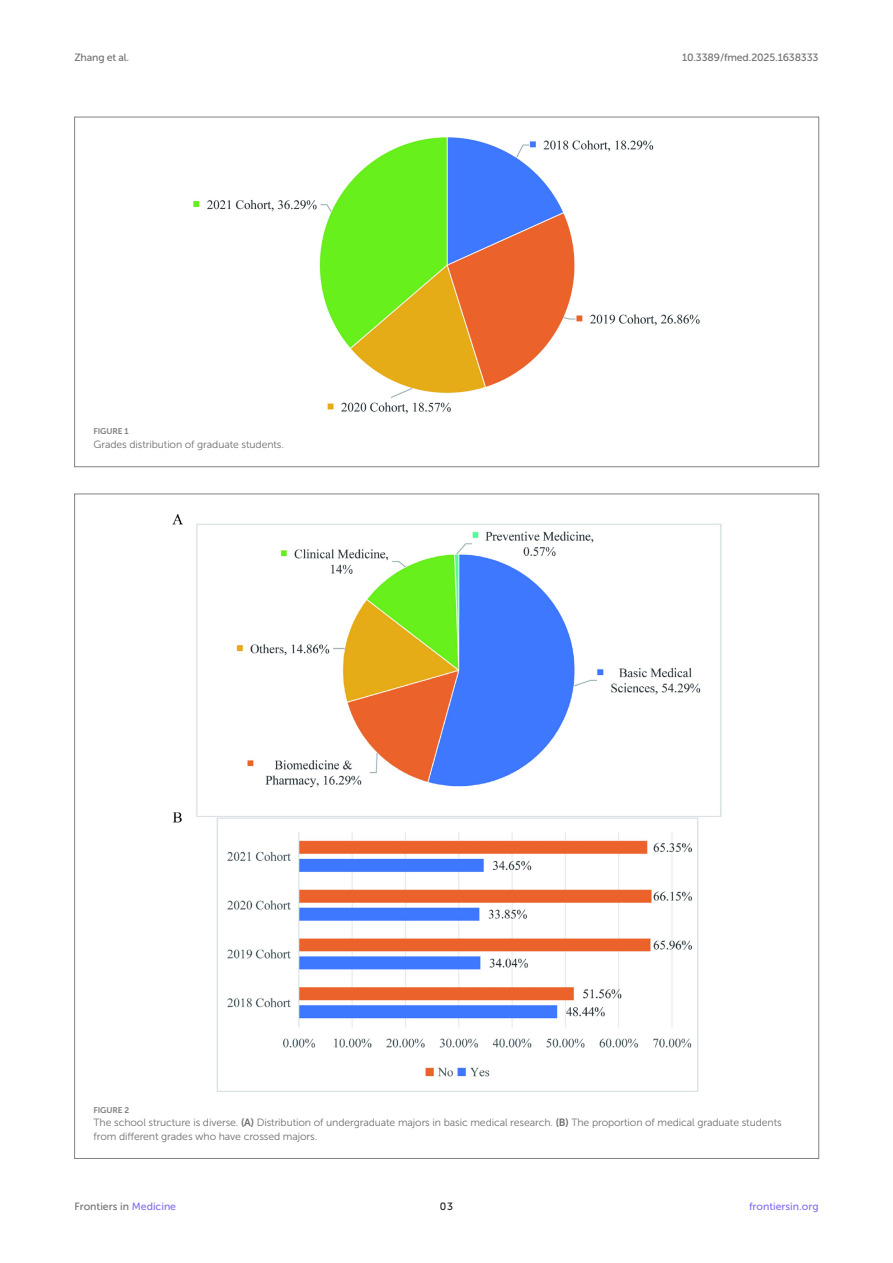
<style>
.page{position:relative;width:893px;height:1263px;background:#fff}
.page>*{position:absolute;margin:0;border:0;box-sizing:border-box;transform-origin:0 0}
.FIG_LEG{font:10.5px/13.5px "Museo Sans 300";letter-spacing:-.01em;color:#706f70}
.t1{font:10.5px "Museo Sans 500";letter-spacing:-.015em;color:#706f70}
.t2{font:10.5px "Museo Sans 500";color:#856df0}
.t3{font:10.5px "Museo Sans 500";color:#1b1c1b}
.FIG_HD{font:8.25px "Museo Sans 700";letter-spacing:-.01em;color:#7e7f7f}
.s1{font-family:"Museo Sans 700"}
.s2{color:#856df0}
</style>
<div class="page">
<img style="left:193px;top:137px;width:507px;height:277px">
<img style="left:172px;top:514px;width:550px;height:578px">
<p class="t1" style="left:74px;top:51px;width:56px">Zhang et al.</p>
<p class="t1" style="left:682px;top:51px;width:138px">10.3389/fmed.2025.1638333</p>
<p class="FIG_HD" style="left:94px;top:427px;width:37px">FIGURE 1</p>
<p class="FIG_LEG" style="left:94px;top:437px;width:192px">Grades distribution of graduate students.</p>
<p class="FIG_HD" style="left:94px;top:1105px;width:37px">FIGURE 2</p>
<p class="FIG_LEG" style="left:94px;top:1116px;width:690px">The school structure is diverse. <span class="s1">(A)</span> Distribution of undergraduate majors in basic medical research. <span class="s1">(B)</span> The proportion of medical graduate students from different grades who have crossed majors.</p>
<p class="t1" style="left:74px;top:1200px;width:103px">Frontiers in <span class="s2">Medicine</span></p>
<p class="t3" style="left:440px;top:1200px;width:15px">03</p>
<p class="t2" style="left:749px;top:1200px;width:71px">frontiersin.org</p>
</div>
